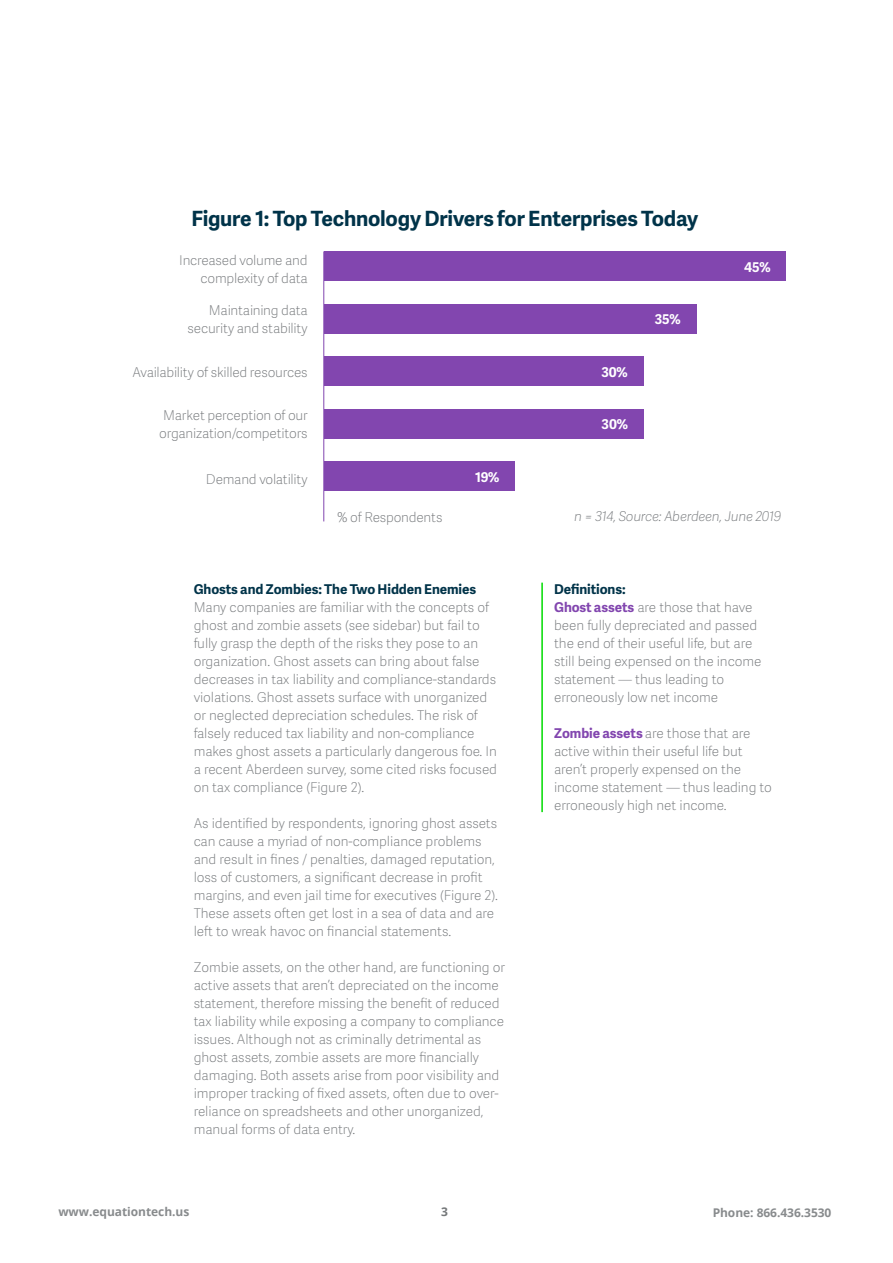
<style>
.page{position:relative;width:893px;height:1263px;background:#fff}
.page>*{position:absolute;margin:0;border:0;box-sizing:border-box;transform-origin:0 0}
.Chart{font:700 21px "Adelle Sans SAGE";letter-spacing:-.01em;color:#003349}
.Body_Copy{font:13.5px/18px "Adelle Sans SAGE Th";letter-spacing:-.005em;color:#75787b}
.Standard_Paragraph{font:13.5px/18px "Adelle Sans SAGE Th";letter-spacing:-.015em;color:#75787b;text-align:right}
.Body_Bold_SubHead{font:700 13.5px "Adelle Sans SAGE";letter-spacing:-.005em;color:#003349}
.Standard_Paragraph-2{font:italic 13.5px "Adelle Sans SAGE Th";letter-spacing:-.02em;color:#75787b}
.Standard_Paragraph-3{font:700 13.5px "Adelle Sans SAGE";letter-spacing:-.01em;color:#fff}
.t1{font:700 12px "Open Sans";letter-spacing:-.005em;color:#888b8d}
.t2{font:700 12px "Open Sans";color:#75787a}
.s1{font-family:"Adelle Sans SAGE";font-weight:700;color:#8246af}
</style>
<div class="page">
<div style="left:324px;top:461px;width:191px;height:30px;background:#8246af"></div>
<div style="left:324px;top:409px;width:319px;height:30px;background:#8246af"></div>
<div style="left:324px;top:356px;width:319px;height:30px;background:#8246af"></div>
<div style="left:324px;top:304px;width:372px;height:30px;background:#8246af"></div>
<div style="left:324px;top:251px;width:461px;height:30px;background:#8246af"></div>
<hr style="left:323px;top:251px;width:1px;height:270px;background:#8246af">
<hr style="left:541px;top:583px;width:2px;height:229px;background:#00dc00">
<p class="Chart" style="left:191px;top:203px;width:508px">Figure 1: Top Technology Drivers for Enterprises Today</p>
<p class="Standard_Paragraph" style="left:179px;top:250px;width:130px">Increased volume and complexity of data</p>
<p class="Standard_Paragraph" style="left:188px;top:301px;width:122px">Maintaining data security and stability</p>
<p class="Standard_Paragraph" style="left:132px;top:362px;width:177px">Availability of skilled resources</p>
<p class="Standard_Paragraph" style="left:159px;top:406px;width:150px;text-align:left">Market perception of our organization/competitors</p>
<p class="Standard_Paragraph" style="left:206px;top:469px;width:103px">Demand volatility</p>
<p class="Standard_Paragraph-3" style="left:654px;top:309px;width:27px">35%</p>
<p class="Standard_Paragraph-3" style="left:601px;top:362px;width:28px">30%</p>
<p class="Standard_Paragraph-3" style="left:601px;top:414px;width:28px">30%</p>
<p class="Standard_Paragraph-3" style="left:475px;top:467px;width:26px">19%</p>
<p class="Standard_Paragraph-3" style="left:744px;top:257px;width:28px">45%</p>
<p class="Standard_Paragraph" style="left:337px;top:507px;width:107px">% of Respondents</p>
<p class="Standard_Paragraph-2" style="left:574px;top:506px;width:209px">n = 314, Source: Aberdeen, June 2019</p>
<p class="Body_Bold_SubHead" style="left:194px;top:579px;width:284px">Ghosts and Zombies: The Two Hidden Enemies</p>
<p class="Body_Copy" style="left:194px;top:598px;width:305px">Many companies are familiar with the concepts of ghost and zombie assets (see sidebar) but fail to fully grasp the depth of the risks they pose to an organization. Ghost assets can bring about false decreases in tax liability and compliance-standards violations. Ghost assets surface with unorganized or neglected depreciation schedules. The risk of falsely reduced tax liability and non-compliance makes ghost assets a particularly dangerous foe. In a recent Aberdeen survey, some cited risks focused on tax compliance (Figure 2).</p>
<p class="Body_Copy" style="left:194px;top:814px;width:306px">As identified by respondents, ignoring ghost assets can cause a myriad of non-compliance problems and result in fines / penalties, damaged reputation, loss of customers, a significant decrease in profit margins, and even jail time for executives (Figure 2).<br>These assets often get lost in a sea of data and are left to wreak havoc on financial statements.</p>
<p class="Body_Copy" style="left:194px;top:958px;width:313px">Zombie assets, on the other hand, are functioning or active assets that aren’t depreciated on the income statement, therefore missing the benefit of reduced tax liability while exposing a company to compliance issues. Although not as criminally detrimental as ghost assets, zombie assets are more financially damaging. Both assets arise from poor visibility and improper tracking of fixed assets, often due to over&shy;reliance on spreadsheets and other unorganized, manual forms of data entry.</p>
<p class="Body_Bold_SubHead" style="left:554px;top:579px;width:73px">Definitions:</p>
<p class="Body_Copy" style="left:554px;top:598px;width:209px"><span class="s1">Ghost assets</span> are those that have been fully depreciated and passed the end of their useful life, but are still being expensed on the income statement — thus leading to erroneously low net income</p>
<p class="Body_Copy" style="left:554px;top:724px;width:219px"><span class="s1">Zombie assets</span> are those that are active within their useful life but aren’t properly expensed on the income statement — thus leading to erroneously high net income.</p>
<p class="t1" style="left:58px;top:1204px;width:132px">www.equationtech.us</p>
<p class="t2" style="left:441px;top:1203px;width:8px">3</p>
<p class="t1" style="left:712px;top:1204px;width:120px">Phone: 866.436.3530</p>
</div>
